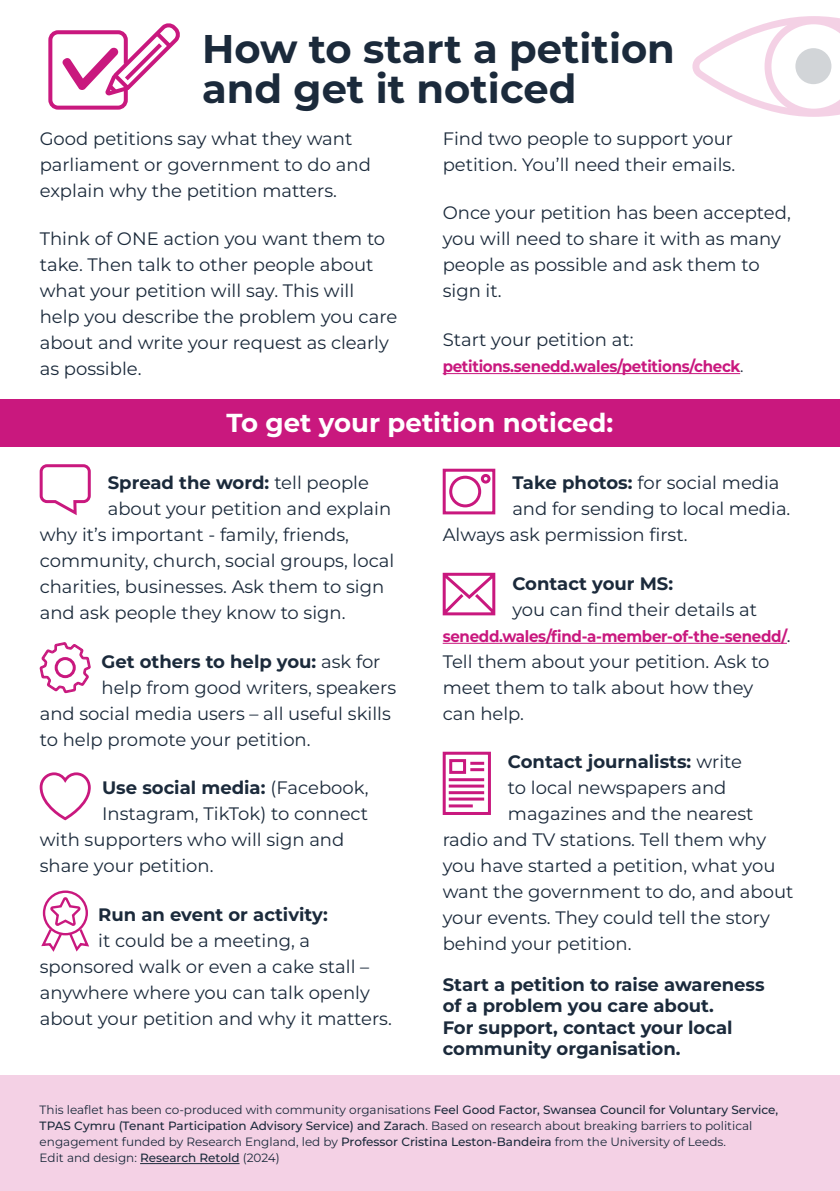
<style>
.page{position:relative;width:840px;height:1191px;background:#fff}
.page>*{position:absolute;margin:0;border:0;box-sizing:border-box;transform-origin:0 0}
.t1{font:700 40px/40px "Montserrat";color:#1b2a3b}
.t2{font:700 26px "Montserrat";color:#fff}
.t3{font:18px/26px "Montserrat";color:#1b2a3b}
.t4{font:700 18px/21.6px "Montserrat";color:#1b2a3b}
.t5{font:700 16px "Montserrat";letter-spacing:-.02em;color:#c9187e;scale:.94 1}
.t6{font:12px/16px "Montserrat";color:#1b2a3b}
.s1{font-weight:400;color:#1b2a3b}
.s2{font-weight:400}
.s3{font-weight:700}
.s4{font-weight:400;font-size:18px;color:#1b2a3b}
.s5{font-weight:500}
</style>
<div class="page">
<hr style="left:442px;top:373px;width:297px;height:1px;background:#c9187e">
<div style="left:0;top:1075px;width:839px;height:116px;background:#f4d1e5"></div>
<div style="left:0;top:399px;width:839px;height:47px;background:#c9187e"></div>
<svg style="left:692px;top:16px;width:147px;height:101px"></svg>
<div style="left:795px;top:48px;width:36px;height:36px;background:#d2d5d8;border-radius:50%"></div>
<div style="left:48px;top:30px;width:80px;height:80px;border:4px solid #c9187e;border-radius:8px"></div>
<svg style="left:62px;top:23px;width:118px;height:76px"></svg>
<hr style="left:442px;top:643px;width:344px;height:1px;background:#c9187e">
<svg style="left:39px;top:464px;width:52px;height:52px"></svg>
<svg style="left:39px;top:642px;width:52px;height:51px"></svg>
<div style="left:55px;top:657px;width:21px;height:21px;border:3px solid #c9187e;border-radius:50%"></div>
<svg style="left:39px;top:772px;width:51px;height:49px"></svg>
<svg style="left:442px;top:468px;width:54px;height:47px"></svg>
<svg style="left:442px;top:572px;width:54px;height:44px"></svg>
<svg style="left:442px;top:751px;width:49px;height:64px"></svg>
<div style="left:43px;top:890px;width:45px;height:45px;border:2px solid #c9187e;border-radius:50%"></div>
<svg style="left:41px;top:895px;width:48px;height:57px"></svg>
<hr style="left:140px;top:1163px;width:99px;height:1px;background:#1b2a3b">
<h1 class="t1" style="left:202px;top:28px;width:474px">How to start a petition and get it noticed</h1>
<p class="t3" style="left:40px;top:125px;width:332px">Good petitions say what they want parliament or government to do and explain why the petition matters.</p>
<p class="t3" style="left:40px;top:225px;width:359px">Think of ONE action you want them to take. Then talk to other people about what your petition will say. This will help you describe the problem you care about and write your request as clearly as possible.</p>
<p class="t3" style="left:442px;top:125px;width:294px">Find two people to support your petition. You’ll need their emails.</p>
<p class="t3" style="left:442px;top:199px;width:349px">Once your petition has been accepted, you will need to share it with as many people as possible and ask them to sign it.</p>
<p class="t3" style="left:442px;top:326px;width:192px">Start your petition at:</p>
<p class="t5" style="left:442px;top:356px;width:321px">petitions.senedd.wales/petitions/check<span class="s1">.</span></p>
<h2 class="t2" style="left:226px;top:405px;width:388px">To get your petition noticed:</h2>
<p class="t4" style="left:108px;top:471px;width:262px">Spread the word: <span class="s2">tell people</span></p>
<p class="t3" style="left:108px;top:495px;width:285px">about your petition and explain</p>
<p class="t3" style="left:40px;top:521px;width:310px">why it’s important - family, friends,</p>
<p class="t3" style="left:40px;top:547px;width:356px">community, church, social groups, local</p>
<p class="t3" style="left:40px;top:573px;width:346px">charities, businesses. Ask them to sign</p>
<p class="t3" style="left:40px;top:599px;width:307px">and ask people they know to sign.</p>
<p class="t4" style="left:101px;top:650px;width:280px">Get others to help you: <span class="s2">ask for</span></p>
<p class="t3" style="left:101px;top:674px;width:296px">help from good writers, speakers</p>
<p class="t3" style="left:40px;top:700px;width:352px">and social media users – all useful skills</p>
<p class="t3" style="left:40px;top:726px;width:272px">to help promote your petition.</p>
<p class="t4" style="left:102px;top:776px;width:268px">Use social media: <span class="s2">(Facebook,</span></p>
<p class="t3" style="left:102px;top:800px;width:267px">Instagram, TikTok) to connect</p>
<p class="t3" style="left:40px;top:826px;width:306px">with supporters who will sign and</p>
<p class="t3" style="left:40px;top:852px;width:175px">share your petition.</p>
<p class="t4" style="left:98px;top:903px;width:231px">Run an event or activity:</p>
<p class="t3" style="left:40px;top:927px;width:353px;text-indent:58px">it could be a meeting, a sponsored walk or even a cake stall – anywhere where you can talk openly about your petition and why it matters.</p>
<p class="t3" style="left:512px;top:469px;width:268px"><span class="s3">Take photos:</span> for social media</p>
<p class="t3" style="left:512px;top:495px;width:279px">and for sending to local media.</p>
<p class="t3" style="left:442px;top:521px;width:246px">Always ask permission first.</p>
<p class="t4" style="left:512px;top:572px;width:162px">Contact your MS:</p>
<p class="t3" style="left:512px;top:596px;width:246px">you can find their details at</p>
<p class="t5" style="left:442px;top:625px;width:371px">senedd.wales/find-a-member-of-the-senedd/<span class="s4">.</span></p>
<p class="t3" style="left:442px;top:648px;width:328px">Tell them about your petition. Ask to meet them to talk about how they can help.</p>
<p class="t4" style="left:507px;top:750px;width:235px">Contact journalists: <span class="s2">write</span></p>
<p class="t3" style="left:507px;top:774px;width:220px">to local newspapers and</p>
<p class="t3" style="left:507px;top:800px;width:247px">magazines and the nearest</p>
<p class="t3" style="left:442px;top:826px;width:325px">radio and TV stations. Tell them why</p>
<p class="t3" style="left:442px;top:852px;width:334px">you have started a petition, what you</p>
<p class="t3" style="left:442px;top:878px;width:352px">want the government to do, and about</p>
<p class="t3" style="left:442px;top:904px;width:329px">your events. They could tell the story</p>
<p class="t3" style="left:442px;top:930px;width:190px">behind your petition.</p>
<p class="t4" style="left:442px;top:973px;width:323px">Start a petition to raise awareness of a problem you care about.<br>For support, contact your local community organisation.</p>
<p class="t6" style="left:40px;top:1101px;width:739px">This leaflet has been co-produced with community organisations <span class="s5">Feel Good Factor, Swansea Council for Voluntary Service, TPAS Cymru (Tenant Participation Advisory Service) and Zarach</span>. Based on research about breaking barriers to political engagement funded by Research England, led by <span class="s5">Professor Cristina Leston-Bandeira</span> from the University of Leeds.<br>Edit and design: <span class="s5">Research Retold</span> (2024)</p>
</div>
